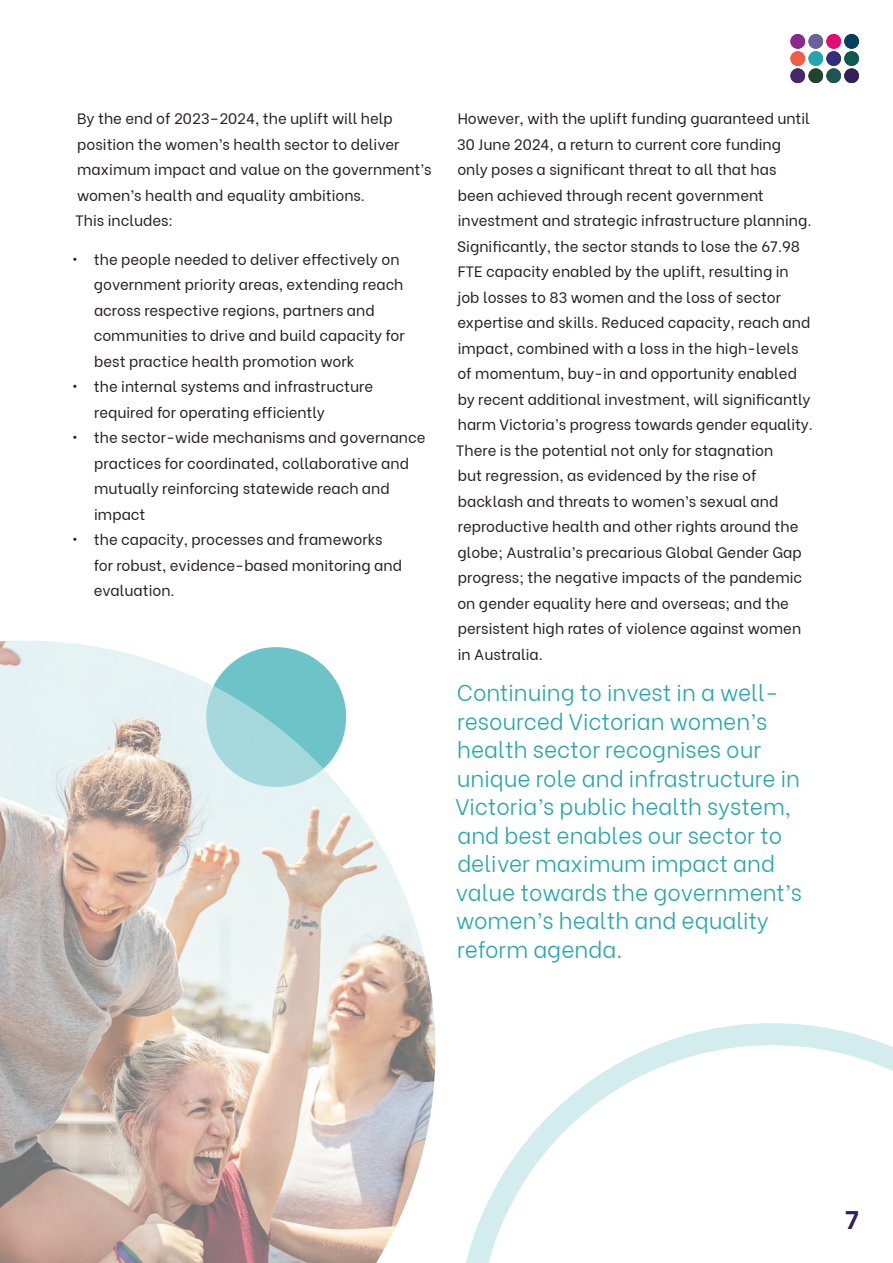
<style>
.page{position:relative;width:893px;height:1263px;background:#fff}
.page>*{position:absolute;margin:0;border:0;box-sizing:border-box;transform-origin:0 0}
.t1{font:700 25.5px "Be Vietnam";color:#321f5c}
.P_WHS_Intro_Para_2{font:300 22.5px/28.5px "Be Vietnam";color:#23a6ad}
.P_WHS_Paragraph_Main{font:15px/25.5px "Be Vietnam";color:#231f20}
.P_WHS_List_Paragraph{font:15px/25.5px "Be Vietnam";color:#231f20}
</style>
<div class="page">
<div style="left:790px;top:34px;width:15px;height:15px;background:#8d278b;border-radius:50%"></div>
<div style="left:808px;top:34px;width:15px;height:15px;background:#6a619a;border-radius:50%"></div>
<div style="left:826px;top:34px;width:15px;height:15px;background:#e30978;border-radius:50%"></div>
<div style="left:844px;top:34px;width:15px;height:15px;background:#034061;border-radius:7px"></div>
<div style="left:790px;top:51px;width:15px;height:15px;background:#f15c42;border-radius:50%"></div>
<div style="left:808px;top:51px;width:15px;height:15px;background:#23a6ad;border-radius:50%"></div>
<div style="left:826px;top:51px;width:15px;height:15px;background:#342d7b;border-radius:50%"></div>
<div style="left:844px;top:51px;width:15px;height:15px;background:#10594f;border-radius:7px"></div>
<div style="left:790px;top:68px;width:15px;height:15px;background:#47276e;border-radius:50%"></div>
<div style="left:808px;top:68px;width:15px;height:15px;background:#1f452d;border-radius:50%"></div>
<div style="left:826px;top:68px;width:15px;height:15px;background:#205451;border-radius:50%"></div>
<div style="left:844px;top:68px;width:15px;height:15px;background:#321f5c;border-radius:7px"></div>
<img style="left:0;top:641px;width:435px;height:622px">
<svg style="left:466px;top:1023px;width:427px;height:240px"></svg>
<p class="P_WHS_Paragraph_Main" style="left:75px;top:105px;width:358px">By the end of 2023–2024, the uplift will help position the women’s health sector to deliver maximum impact and value on the government’s women’s health and equality ambitions.<br>This includes:</p>
<p class="P_WHS_List_Paragraph" style="left:94px;top:245px;width:312px;text-indent:-21px">• the people needed to deliver effectively on government priority areas, extending reach across respective regions, partners and communities to drive and build capacity for best practice health promotion work</p>
<p class="P_WHS_List_Paragraph" style="left:94px;top:372px;width:280px;text-indent:-22px">• the internal systems and infrastructure required for operating efficiently</p>
<p class="P_WHS_List_Paragraph" style="left:94px;top:423px;width:333px;text-indent:-22px">• the sector-wide mechanisms and governance practices for coordinated, collaborative and mutually reinforcing statewide reach and impact</p>
<p class="P_WHS_List_Paragraph" style="left:94px;top:525px;width:310px;text-indent:-21px">• the capacity, processes and frameworks for robust, evidence-based monitoring and evaluation.</p>
<p class="P_WHS_Paragraph_Main" style="left:456px;top:105px;width:359px">However, with the uplift funding guaranteed until 30 June 2024, a return to current core funding only poses a significant threat to all that has been achieved through recent government investment and strategic infrastructure planning.<br>Significantly, the sector stands to lose the 67.98<br>FTE capacity enabled by the uplift, resulting in<br>job losses to 83 women and the loss of sector expertise and skills. Reduced capacity, reach and impact, combined with a loss in the high-levels of momentum, buy-in and opportunity enabled by recent additional investment, will significantly harm Victoria’s progress towards gender equality.<br>There is the potential not only for stagnation<br>but regression, as evidenced by the rise of backlash and threats to women’s sexual and reproductive health and other rights around the globe; Australia’s precarious Global Gender Gap progress; the negative impacts of the pandemic on gender equality here and overseas; and the persistent high rates of violence against women in Australia.</p>
<p class="P_WHS_Intro_Para_2" style="left:455px;top:676px;width:348px">Continuing to invest in a well&shy;resourced Victorian women’s health sector recognises our unique role and infrastructure in<br>Victoria’s public health system, and best enables our sector to deliver maximum impact and value towards the government’s women’s health and equality reform agenda.</p>
<h1 class="t1" style="left:846px;top:1198px;width:15px">7</h1>
</div>
